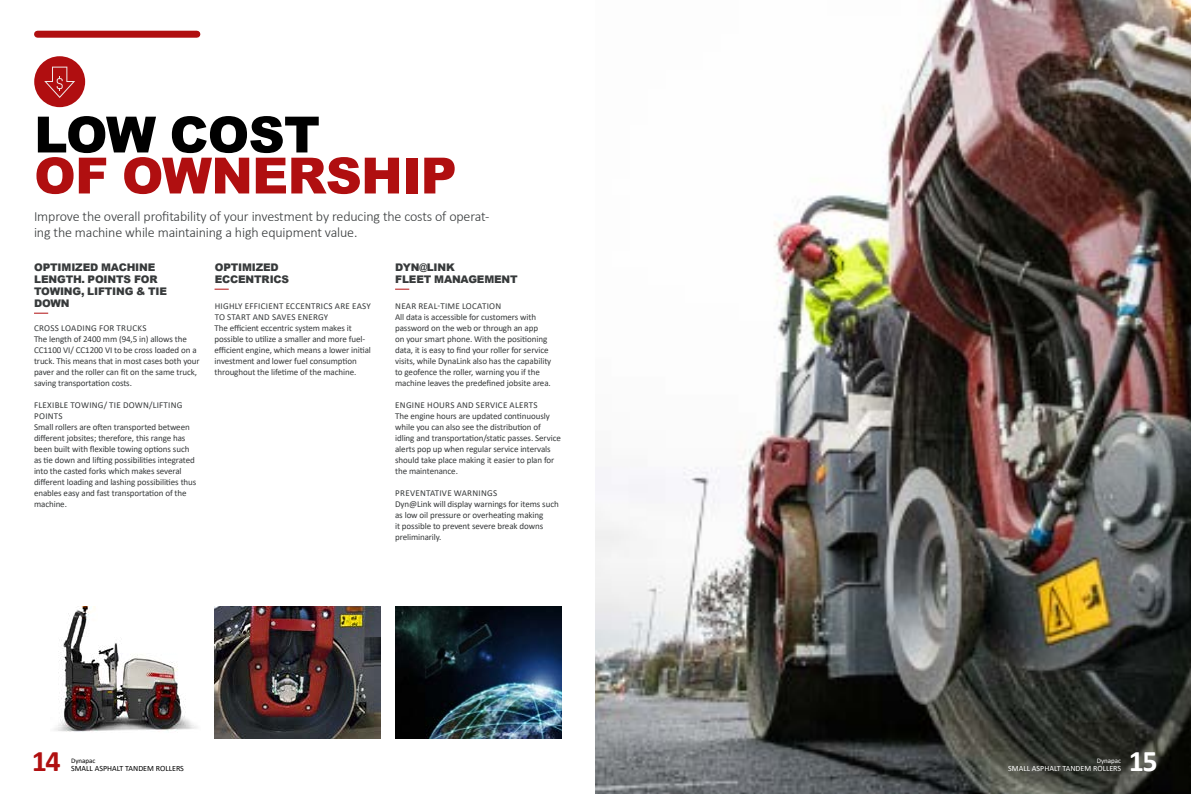
<style>
.page{position:relative;width:1191px;height:794px;background:#fff}
.page>*{position:absolute;margin:0;border:0;box-sizing:border-box;transform-origin:0 0}
.t1{font:900 50px "Arial";letter-spacing:-.015em;color:#b00f10}
.t2{font:900 50px "Arial";letter-spacing:-.015em;color:#000}
.t3{font:700 30px "Calibri";color:#b00f10}
.t4{font:700 30px "Calibri";color:#fff}
.t5{font:300 14px/16px "Calibri";letter-spacing:-.01em;color:#373a3b}
.t6{font:900 10.5px/12px "Arial";letter-spacing:-.015em;color:#373a3b}
.t7{font:9px/11px "Calibri";letter-spacing:-.01em;color:#373a3b}
.t8{font:8px "Calibri";color:#fff}
.t9{font:8px "Calibri";color:#000}
.t10{font:7px "Calibri";color:#fff}
.t11{font:7px "Calibri";color:#000}
</style>
<div class="page">
<img style="left:595px;top:0;width:596px;height:794px">
<img style="left:214px;top:606px;width:167px;height:132px">
<img style="left:54px;top:606px;width:143px;height:126px">
<img style="left:395px;top:606px;width:166px;height:132px">
<div style="left:38px;top:31px;width:159px;height:7px;background:#b00f10"></div>
<svg style="left:34px;top:313px;width:14px;height:1px"></svg>
<svg style="left:214px;top:289px;width:15px;height:1px"></svg>
<svg style="left:395px;top:289px;width:14px;height:1px"></svg>
<div style="left:34px;top:56px;width:51px;height:51px;background:#b00e10;border-radius:50%"></div>
<svg style="left:44px;top:67px;width:31px;height:31px"></svg>
<h1 class="t2" style="left:34px;top:98px;width:287px">LOW COST</h1>
<h1 class="t1" style="left:34px;top:139px;width:424px">OF OWNERSHIP</h1>
<h3 class="t5" style="left:34px;top:208px;width:457px">Improve the overall profitability of your investment by reducing the costs of operat&shy;ing the machine while maintaining a high equipment value.</h3>
<p class="t6" style="left:34px;top:260px;width:134px">OPTIMIZED MACHINE<br>LENGTH. POINTS FOR<br>TOWING, LIFTING &amp; TIE<br>DOWN</p>
<p class="t7" style="left:34px;top:322px;width:167px">CROSS LOADING FOR TRUCKS<br>The length of 2400 mm (94,5 in) allows the CC1100 VI/ CC1200 VI to be cross loaded on a truck. This means that in most cases both your paver and the roller can fit on the same truck, saving transportation costs.</p>
<p class="t7" style="left:34px;top:399px;width:164px">FLEXIBLE TOWING/ TIE DOWN/LIFTING POINTS<br>Small rollers are often transported between different jobsites; therefore, this range has been built with flexible towing options such as tie down and lifting possibilities integrated into the casted forks which makes several different loading and lashing possibilities thus enables easy and fast transportation of the machine.</p>
<p class="t6" style="left:215px;top:260px;width:76px">OPTIMIZED<br>ECCENTRICS</p>
<p class="t7" style="left:214px;top:300px;width:158px">HIGHLY EFFICIENT ECCENTRICS ARE EASY TO START AND SAVES ENERGY<br>The efficient eccentric system makes it possible to utilize a smaller and more fuel&shy;efficient engine, which means a lower initial investment and lower fuel consumption throughout the lifetime of the machine.</p>
<p class="t6" style="left:395px;top:260px;width:124px">DYN@LINK<br>FLEET MANAGEMENT</p>
<p class="t7" style="left:395px;top:300px;width:158px">NEAR REAL-TIME LOCATION<br>All data is accessible for customers with password on the web or through an app<br>on your smart phone. With the positioning data, it is easy to find your roller for service visits, while DynaLink also has the capability to geofence the roller, warning you if the machine leaves the predefined jobsite area.</p>
<p class="t7" style="left:395px;top:399px;width:167px">ENGINE HOURS AND SERVICE ALERTS<br>The engine hours are updated continuously while you can also see the distribution of idling and transportation/static passes. Service alerts pop up when regular service intervals should take place making it easier to plan for the maintenance.</p>
<p class="t7" style="left:395px;top:487px;width:165px">PREVENTATIVE WARNINGS<br>Dyn@Link will display warnings for items such as low oil pressure or overheating making<br>it possible to prevent severe break downs preliminarily.</p>
<h2 class="t3" style="left:32px;top:740px;width:30px">14</h2>
<p class="t11" style="left:71px;top:756px;width:26px">Dynapac</p>
<p class="t9" style="left:71px;top:763px;width:114px">SMALL ASPHALT TANDEM ROLLERS</p>
<p class="t10" style="left:1096px;top:756px;width:26px">Dynapac</p>
<p class="t8" style="left:1008px;top:763px;width:114px">SMALL ASPHALT TANDEM ROLLERS</p>
<h2 class="t4" style="left:1128px;top:740px;width:30px">15</h2>
</div>
